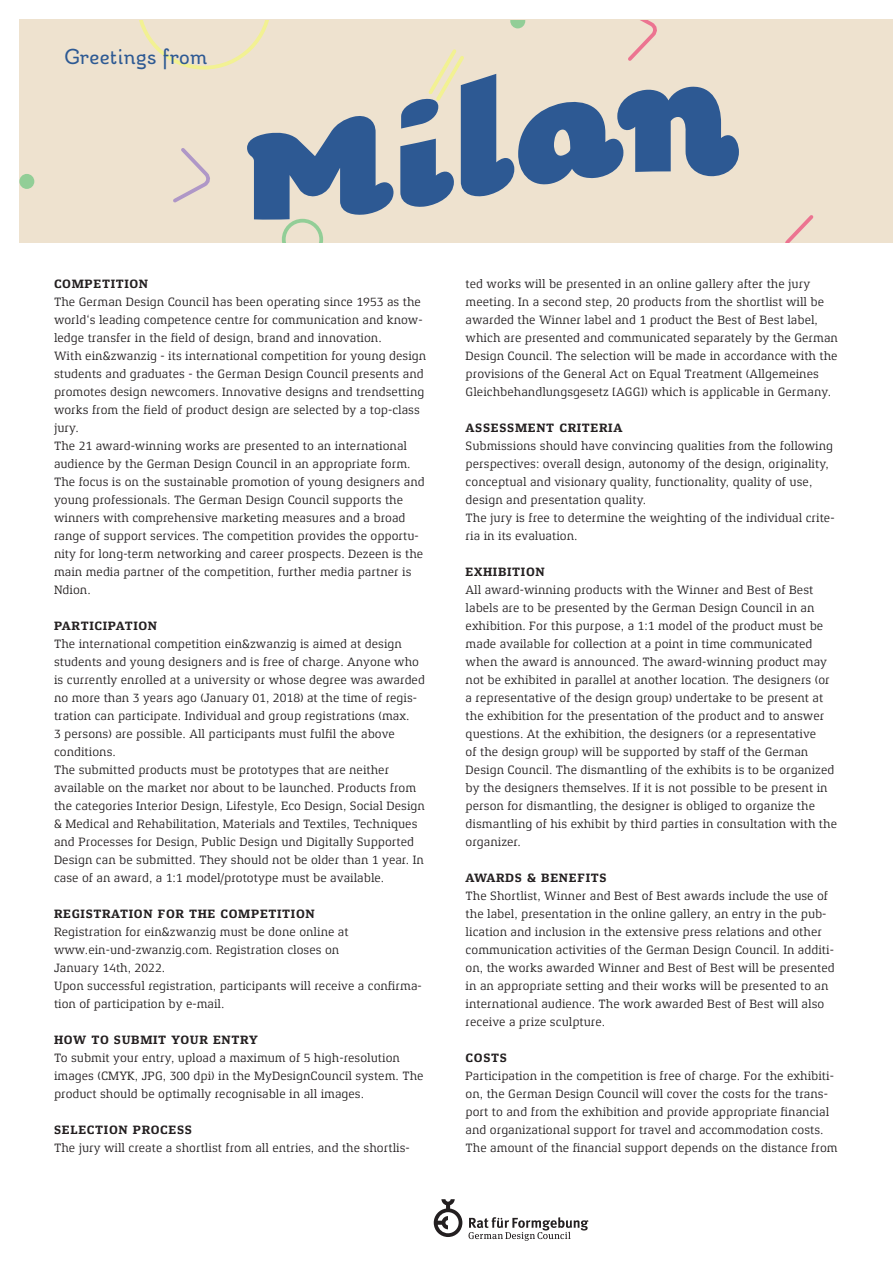
<style>
.page{position:relative;width:893px;height:1263px;background:#fff}
.page>*{position:absolute;margin:0;border:0;box-sizing:border-box;transform-origin:0 0}
.t1{font:21px "Reverie OT";letter-spacing:.025em;color:#2d5993}
.t2{font:12.3px/18px "Xenois Slab Pro";color:#231f20}
.t3{font:700 12.3px "Xenois Slab Pro";letter-spacing:.05em;color:#231f20}
</style>
<div class="page">
<svg style="left:468px;top:1217px;width:121px;height:24px"></svg>
<svg style="left:434px;top:1199px;width:28px;height:38px"></svg>
<div style="left:19px;top:19px;width:874px;height:223px;background:#eee2cf"></div>
<svg style="left:510px;top:21px;width:15px;height:7px"></svg>
<svg style="left:215px;top:21px;width:54px;height:48px"></svg>
<svg style="left:640px;top:21px;width:174px;height:221px"></svg>
<svg style="left:19px;top:20px;width:196px;height:223px"></svg>
<svg style="left:247px;top:116px;width:146px;height:126px"></svg>
<svg style="left:400px;top:46px;width:339px;height:162px"></svg>
<h1 class="t1" style="left:64px;top:42px;width:144px">Greetings from</h1>
<p class="t3" style="left:54px;top:277px;width:96px">COMPETITION</p>
<p class="t2" style="left:54px;top:293px;width:374px">The German Design Council has been operating since 1953 as the world‘s leading competence centre for communication and know&shy;ledge transfer in the field of design, brand and innovation.<br>With ein&amp;zwanzig - its international competition for young design students and graduates - the German Design Council presents and promotes design newcomers. Innovative designs and trendsetting works from the field of product design are selected by a top-class jury.<br>The 21 award-winning works are presented to an international audience by the German Design Council in an appropriate form.<br>The focus is on the sustainable promotion of young designers and young professionals. The German Design Council supports the winners with comprehensive marketing measures and a broad range of support services. The competition provides the opportu&shy;nity for long-term networking and career prospects. Dezeen is the main media partner of the competition, further media partner is Ndion.</p>
<p class="t3" style="left:54px;top:619px;width:105px">PARTICIPATION</p>
<p class="t2" style="left:54px;top:635px;width:372px">The international competition ein&amp;zwanzig is aimed at design students and young designers and is free of charge. Anyone who is currently enrolled at a university or whose degree was awarded no more than 3 years ago (January 01, 2018) at the time of regis&shy;tration can participate. Individual and group registrations (max.<br>3 persons) are possible. All participants must fulfil the above conditions.<br>The submitted products must be prototypes that are neither available on the market nor about to be launched. Products from the categories Interior Design, Lifestyle, Eco Design, Social Design &amp; Medical and Rehabilitation, Materials and Textiles, Techniques and Processes for Design, Public Design und Digitally Supported Design can be submitted. They should not be older than 1 year. In case of an award, a 1:1 model/prototype must be available.</p>
<p class="t3" style="left:54px;top:907px;width:262px">REGISTRATION FOR THE COMPETITION</p>
<p class="t2" style="left:54px;top:923px;width:369px">Registration for ein&amp;zwanzig must be done online at www.ein-und-zwanzig.com. Registration closes on<br>January 14th, 2022.<br>Upon successful registration, participants will receive a confirma&shy;tion of participation by e-mail.</p>
<p class="t3" style="left:54px;top:1033px;width:205px">HOW TO SUBMIT YOUR ENTRY</p>
<p class="t2" style="left:54px;top:1049px;width:371px">To submit your entry, upload a maximum of 5 high-resolution images (CMYK, JPG, 300 dpi) in the MyDesignCouncil system. The product should be optimally recognisable in all images.</p>
<p class="t3" style="left:54px;top:1123px;width:140px">SELECTION PROCESS</p>
<p class="t2" style="left:54px;top:1139px;width:357px">The jury will create a shortlist from all entries, and the shortlis-</p>
<p class="t2" style="left:466px;top:275px;width:374px">ted works will be presented in an online gallery after the jury meeting. In a second step, 20 products from the shortlist will be awarded the Winner label and 1 product the Best of Best label, which are presented and communicated separately by the German Design Council. The selection will be made in accordance with the provisions of the General Act on Equal Treatment (Allgemeines Gleichbehandlungsgesetz [AGG]) which is applicable in Germany.</p>
<p class="t3" style="left:466px;top:421px;width:158px">ASSESSMENT CRITERIA</p>
<p class="t2" style="left:466px;top:437px;width:370px">Submissions should have convincing qualities from the following perspectives: overall design, autonomy of the design, originality, conceptual and visionary quality, functionality, quality of use, design and presentation quality.<br>The jury is free to determine the weighting of the individual crite&shy;ria in its evaluation.</p>
<p class="t3" style="left:466px;top:565px;width:81px">EXHIBITION</p>
<p class="t2" style="left:466px;top:581px;width:373px">All award-winning products with the Winner and Best of Best labels are to be presented by the German Design Council in an exhibition. For this purpose, a 1:1 model of the product must be made available for collection at a point in time communicated when the award is announced. The award-winning product may not be exhibited in parallel at another location. The designers (or a representative of the design group) undertake to be present at the exhibition for the presentation of the product and to answer questions. At the exhibition, the designers (or a representative<br>of the design group) will be supported by staff of the German Design Council. The dismantling of the exhibits is to be organized by the designers themselves. If it is not possible to be present in person for dismantling, the designer is obliged to organize the dismantling of his exhibit by third parties in consultation with the organizer.</p>
<p class="t3" style="left:466px;top:871px;width:142px">AWARDS &amp; BENEFITS</p>
<p class="t2" style="left:466px;top:887px;width:371px">The Shortlist, Winner and Best of Best awards include the use of the label, presentation in the online gallery, an entry in the pub&shy;lication and inclusion in the extensive press relations and other communication activities of the German Design Council. In additi&shy;on, the works awarded Winner and Best of Best will be presented in an appropriate setting and their works will be presented to an international audience. The work awarded Best of Best will also receive a prize sculpture.</p>
<p class="t3" style="left:466px;top:1051px;width:43px">COSTS</p>
<p class="t2" style="left:466px;top:1067px;width:374px">Participation in the competition is free of charge. For the exhibiti&shy;on, the German Design Council will cover the costs for the trans&shy;port to and from the exhibition and provide appropriate financial and organizational support for travel and accommodation costs.<br>The amount of the financial support depends on the distance from</p>
</div>
